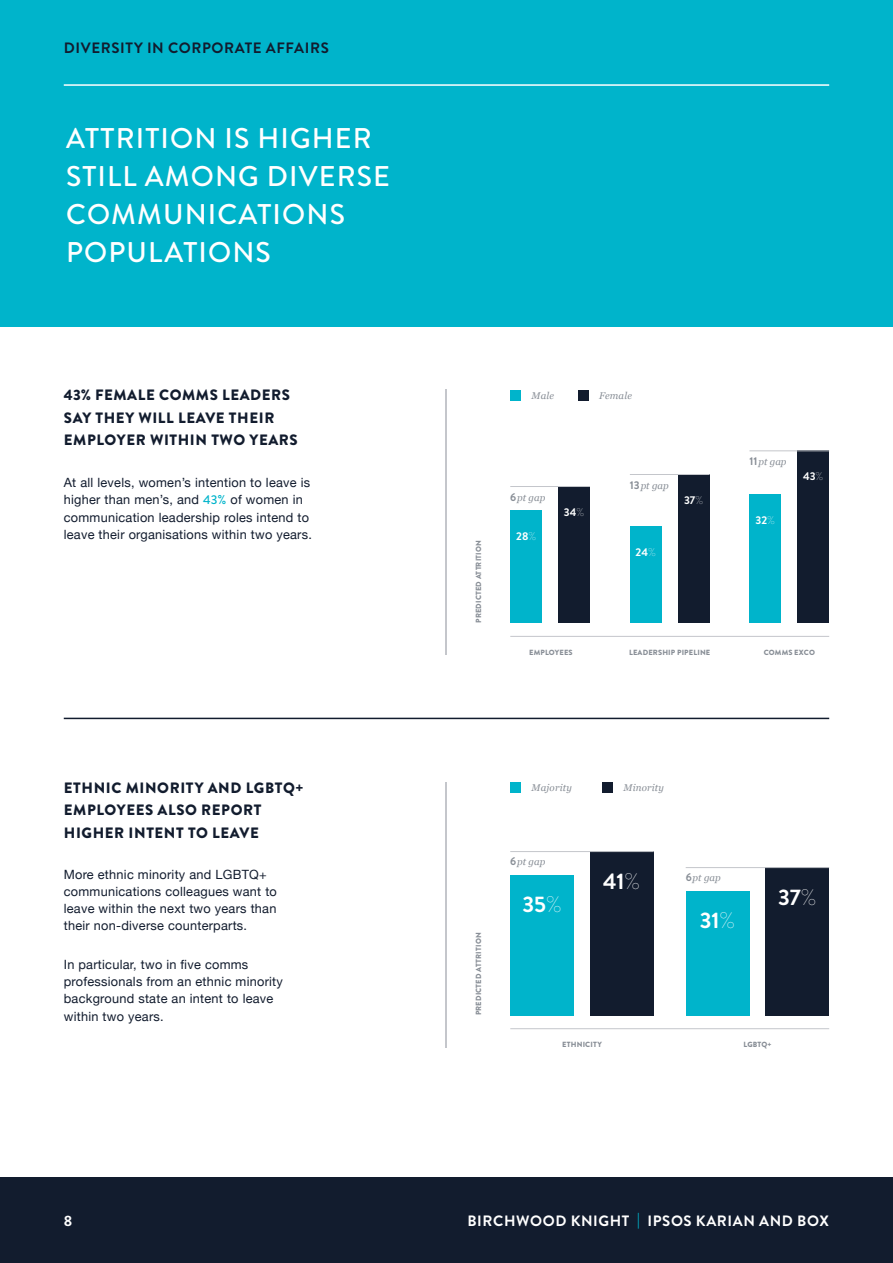
<style>
.page{position:relative;width:893px;height:1263px;background:#fff}
.page>*{position:absolute;margin:0;border:0;box-sizing:border-box;transform-origin:0 0}
.t1{font:500 28.5px/38.2px "Brandon Grotesque";letter-spacing:.04em;color:#fff}
.t2{font:700 22.5px "Brandon Grotesque";color:#fff}
.t3{font:900 15px/22.5px "Brandon Grotesque";letter-spacing:.04em;color:#121c2e}
.t4{font:700 15px "Brandon Grotesque";letter-spacing:.04em;color:#fff}
.t5{font:700 15px "Brandon Grotesque";letter-spacing:.04em;color:#121c2e}
.t6{font:12.75px/17.2px "Helvetica Neue";letter-spacing:.02em;color:#121c2e}
.t7{font:700 11.25px "Brandon Grotesque";color:#fff}
.t8{font:italic 9.75px "Georgia";letter-spacing:.02em;color:#888e96}
.t9{font:900 7.5px "Brandon Grotesque";letter-spacing:.02em;color:#888e96}
.s1{font-family:"Brandon Grotesque";font-weight:500;color:#00b4cb}
.s2{font-family:"Brandon Grotesque";font-weight:700;font-style:normal;font-size:11.25px}
.s3{font-weight:100}
.s4{color:#00b4cb}
</style>
<div class="page">
<div style="left:0;top:0;width:893px;height:326px;background:#00b4cb"></div>
<hr style="left:64px;top:84px;width:765px;height:2px;background:#fff">
<div style="left:0;top:1178px;width:893px;height:85px;background:#121c2e"></div>
<hr style="left:446px;top:390px;width:1px;height:265px;background:#c4c6cb">
<hr style="left:446px;top:782px;width:1px;height:265px;background:#c4c6cb">
<hr style="left:64px;top:718px;width:765px;height:1px;background:#121c2e">
<div style="left:510px;top:782px;width:11px;height:11px;background:#00b4cb"></div>
<div style="left:602px;top:782px;width:11px;height:11px;background:#121c2e"></div>
<div style="left:749px;top:495px;width:32px;height:128px;background:#00b4cb"></div>
<div style="left:797px;top:451px;width:32px;height:172px;background:#121c2e"></div>
<hr style="left:749px;top:450px;width:80px;height:1px;background:#c4c6cb">
<div style="left:630px;top:527px;width:32px;height:96px;background:#00b4cb"></div>
<div style="left:678px;top:475px;width:32px;height:148px;background:#121c2e"></div>
<hr style="left:630px;top:474px;width:80px;height:1px;background:#c4c6cb">
<div style="left:510px;top:511px;width:32px;height:112px;background:#00b4cb"></div>
<div style="left:558px;top:487px;width:32px;height:136px;background:#121c2e"></div>
<hr style="left:510px;top:486px;width:80px;height:1px;background:#c4c6cb">
<hr style="left:510px;top:636px;width:319px;height:1px;background:#c4c6cb">
<div style="left:510px;top:390px;width:11px;height:10px;background:#00b4cb"></div>
<div style="left:578px;top:390px;width:10px;height:10px;background:#121c2e"></div>
<div style="left:686px;top:891px;width:63px;height:124px;background:#00b4cb"></div>
<div style="left:765px;top:867px;width:64px;height:148px;background:#121c2e"></div>
<hr style="left:686px;top:867px;width:143px;height:1px;background:#c4c6cb">
<div style="left:510px;top:875px;width:64px;height:140px;background:#00b4cb"></div>
<div style="left:590px;top:851px;width:64px;height:164px;background:#121c2e"></div>
<hr style="left:510px;top:851px;width:144px;height:1px;background:#c4c6cb">
<hr style="left:510px;top:1028px;width:319px;height:1px;background:#c4c6cb">
<p class="t5" style="left:64px;top:37px;width:266px">DIVERSITY IN CORPORATE AFFAIRS</p>
<h1 class="t1" style="left:66px;top:119px;width:325px">ATTRITION IS HIGHER<br>STILL AMONG DIVERSE<br>COMMUNICATIONS<br>POPULATIONS</h1>
<p class="t3" style="left:64px;top:384px;width:236px">43% FEMALE COMMS LEADERS<br>SAY THEY WILL LEAVE THEIR<br>EMPLOYER WITHIN TWO YEARS</p>
<p class="t6" style="left:64px;top:475px;width:250px">At all levels, women’s intention to leave is higher than men’s, and <span class="s1">43%</span> of women in communication leadership roles intend to leave their organisations within two years.</p>
<p class="t3" style="left:64px;top:776px;width:241px">ETHNIC MINORITY AND LGBTQ+<br>EMPLOYEES ALSO REPORT<br>HIGHER INTENT TO LEAVE</p>
<p class="t6" style="left:64px;top:866px;width:215px">More ethnic minority and LGBTQ+ communications colleagues want to leave within the next two years than their non-diverse counterparts.</p>
<p class="t6" style="left:64px;top:956px;width:221px">In particular, two in five comms professionals from an ethnic minority background state an intent to leave within two years.</p>
<p class="t9" style="left:473px;top:623px;width:84px;rotate:-90deg">PREDICTED ATTRITION</p>
<p class="t8" style="left:532px;top:388px;width:24px">Male</p>
<p class="t8" style="left:599px;top:388px;width:34px">Female</p>
<p class="t8" style="left:510px;top:491px;width:37px"><span class="s2">6</span>pt gap</p>
<p class="t7" style="left:516px;top:528px;width:22px">28<span class="s3">%</span></p>
<p class="t7" style="left:564px;top:504px;width:22px">34<span class="s3">%</span></p>
<p class="t8" style="left:630px;top:479px;width:40px"><span class="s2">13</span>pt gap</p>
<p class="t7" style="left:684px;top:492px;width:21px">37<span class="s3">%</span></p>
<p class="t7" style="left:636px;top:544px;width:22px">24<span class="s3">%</span></p>
<p class="t8" style="left:749px;top:455px;width:39px"><span class="s2">11</span>pt gap</p>
<p class="t7" style="left:756px;top:512px;width:21px">32<span class="s3">%</span></p>
<p class="t7" style="left:803px;top:469px;width:22px">43<span class="s3">%</span></p>
<p class="t9" style="left:529px;top:647px;width:45px">EMPLOYEES</p>
<p class="t9" style="left:629px;top:647px;width:83px">LEADERSHIP PIPELINE</p>
<p class="t9" style="left:764px;top:647px;width:53px">COMMS EXCO</p>
<p class="t9" style="left:473px;top:1015px;width:84px;rotate:-90deg">PREDICTED ATTRITION</p>
<p class="t8" style="left:532px;top:780px;width:42px">Majority</p>
<p class="t8" style="left:623px;top:780px;width:42px">Minority</p>
<p class="t8" style="left:510px;top:855px;width:37px"><span class="s2">6</span>pt gap</p>
<h2 class="t2" style="left:522px;top:889px;width:41px">35<span class="s3">%</span></h2>
<h2 class="t2" style="left:603px;top:865px;width:39px">41<span class="s3">%</span></h2>
<p class="t8" style="left:686px;top:871px;width:37px"><span class="s2">6</span>pt gap</p>
<h2 class="t2" style="left:700px;top:905px;width:37px">31<span class="s3">%</span></h2>
<h2 class="t2" style="left:778px;top:881px;width:40px">37<span class="s3">%</span></h2>
<p class="t9" style="left:562px;top:1039px;width:41px">ETHNICITY</p>
<p class="t9" style="left:743px;top:1039px;width:30px">LGBTQ+</p>
<p class="t4" style="left:64px;top:1210px;width:10px">8</p>
<p class="t4" style="left:467px;top:1210px;width:363px">BIRCHWOOD KNIGHT <span class="s4">|</span> IPSOS KARIAN AND BOX</p>
</div>
